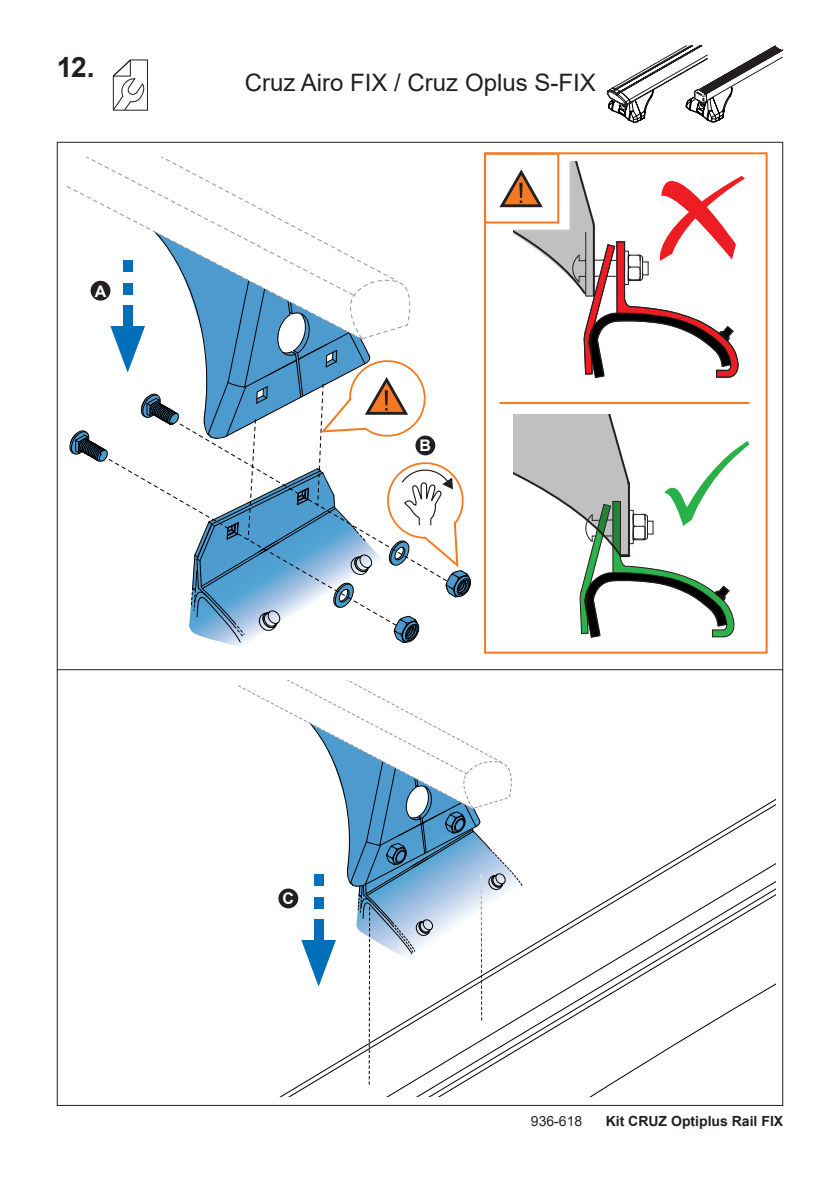
<style>
.page{position:relative;width:840px;height:1191px;background:#fff}
.page>*{position:absolute;margin:0;border:0;box-sizing:border-box;transform-origin:0 0}
.textos_medianos_14p{font:700 28px "Arial";color:#231f20}
.textos_pequeños_9p{font:24px "Arial";color:#231f20}
.numero_blanco_12p_en_circulo_negro{font:700 16px "Arial";color:#fff}
.t1{font:700 14px "Arial";color:#231f20}
.t2{font:14px "Arial";color:#231f20}
</style>
<div class="page">
<svg style="left:281px;top:800px;width:493px;height:296px"></svg>
<svg style="left:238px;top:680px;width:285px;height:404px"></svg>
<div style="left:313px;top:897px;width:10px;height:11px;background:#006fba"></div>
<div style="left:313px;top:919px;width:10px;height:25px;background:#006fba"></div>
<svg style="left:112px;top:59px;width:36px;height:52px"></svg>
<svg style="left:606px;top:45px;width:177px;height:78px"></svg>
<hr style="left:57px;top:669px;width:725px;height:1px;background:#231f20">
<div style="left:278px;top:888px;width:20px;height:20px;background:#231f20;border-radius:50%"></div>
<div style="left:484px;top:152px;width:283px;height:501px;border:2px solid #f47921"></div>
<div style="left:484px;top:153px;width:75px;height:70px;border:2px solid #f47921"></div>
<svg style="left:513px;top:414px;width:236px;height:224px"></svg>
<svg style="left:499px;top:161px;width:245px;height:218px"></svg>
<hr style="left:499px;top:402px;width:250px;height:2px;background:#f47921">
<svg style="left:69px;top:199px;width:402px;height:447px"></svg>
<p class="textos_medianos_14p" style="left:57px;top:48px;width:39px">12.</p>
<p class="numero_blanco_12p_en_circulo_negro" style="left:95px;top:280px;width:13px">A</p>
<p class="textos_pequeños_9p" style="left:244px;top:66px;width:352px">Cruz Airo FIX / Cruz Oplus S-FIX</p>
<p class="numero_blanco_12p_en_circulo_negro" style="left:419px;top:434px;width:13px">B</p>
<p class="numero_blanco_12p_en_circulo_negro" style="left:282px;top:887px;width:13px">C</p>
<p class="t2" style="left:530px;top:1111px;width:53px">936-618</p>
<p class="t1" style="left:605px;top:1111px;width:179px">Kit CRUZ Optiplus Rail FIX</p>
</div>
